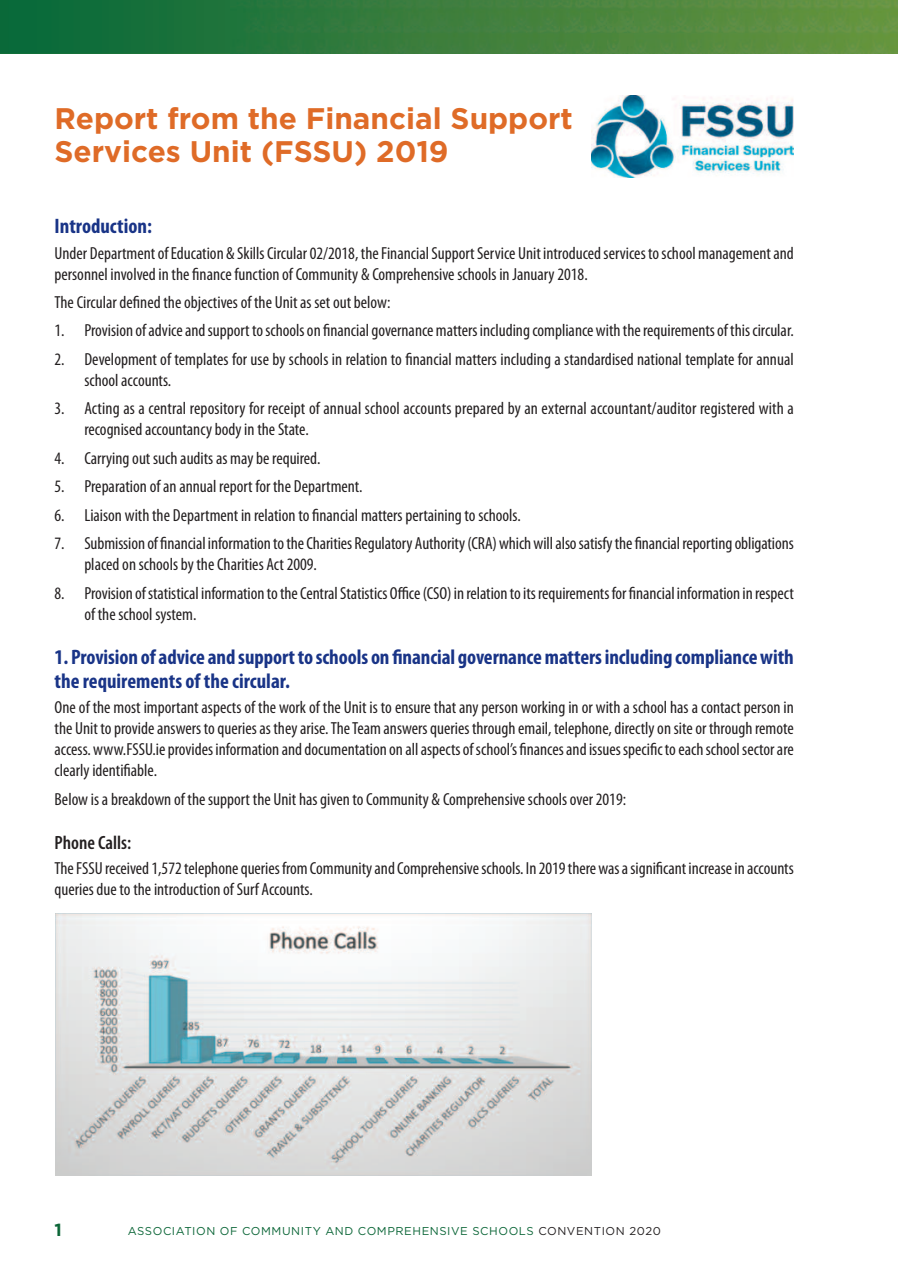
<style>
.page{position:relative;width:898px;height:1270px;background:#fff}
.page>*{position:absolute;margin:0;border:0;box-sizing:border-box;transform-origin:0 0}
.t1{font:700 29.75px/33.2px "Gotham";color:#df6b27}
.t2{font:700 condensed 21px/24.5px "Myriad Pro";letter-spacing:-.005em;color:#193487}
.t3{font:600 condensed 19.25px "Myriad Pro";color:#231f20}
.t4{font:condensed 17.5px/21px "Myriad Pro";color:#231f20}
.t5{font:700 17.5px "Gotham";color:#0c6638}
.t6{font:11.38px "Gotham";letter-spacing:.05em;color:#0c6638}
.s1{color:#231f20}
</style>
<div class="page">
<img style="left:0;top:0;width:898px;height:54px">
<img style="left:591px;top:96px;width:203px;height:82px">
<img style="left:55px;top:913px;width:536px;height:262px">
<h1 class="t1" style="left:55px;top:102px;width:520px">Report from the Financial Support<br>Services Unit (FSSU) 2019</h1>
<p class="t2" style="left:55px;top:216px;width:99px">Introduction:</p>
<p class="t4" style="left:55px;top:244px;width:741px">Under DepartmentofEducation &amp; SkillsCircular02/2018, theFinancialSupportService Unit introducedservicestoschoolmanagementand personnel involved in the finance function of Community &amp; Comprehensive schools in January 2018.</p>
<p class="t4" style="left:55px;top:293px;width:337px">The Circular defined the objectives of the Unit as set out below:</p>
<p class="t4" style="left:55px;top:322px;width:741px">1. Provision ofadviceandsupport toschoolson financialgovernancemattersincludingcompliancewith therequirementsof thiscircular.</p>
<p class="t4" style="left:84px;top:350px;width:711px;text-indent:-30px">2. Development of templates for use by schools in relation to financial matters including a standardised national template for annual school accounts.</p>
<p class="t4" style="left:84px;top:399px;width:711px;text-indent:-30px">3. Acting as a central repository for receipt of annual school accounts prepared by an external accountant/auditor registered with a recognised accountancy body in the State.</p>
<p class="t4" style="left:55px;top:449px;width:267px">4. Carrying out such audits as may be required.</p>
<p class="t4" style="left:55px;top:477px;width:309px">5. Preparation of an annual report for the Department.</p>
<p class="t4" style="left:55px;top:506px;width:468px">6. Liaison with the Department in relation to financial matters pertaining to schools.</p>
<p class="t4" style="left:84px;top:534px;width:711px;text-indent:-30px">7. Submission of financial information totheCharities Regulatory Authority(CRA)whichwillalsosatisfythe financial reportingobligations placed on schools by the Charities Act 2009.</p>
<p class="t4" style="left:84px;top:584px;width:711px;text-indent:-30px">8. Provision ofstatistical information totheCentralStatistics Office(CSO) in relation toitsrequirementsfor financial information in respect of the school system.</p>
<p class="t2" style="left:55px;top:646px;width:741px">1. Provision of advice and supportto schools on financial governancemattersincluding compliancewith the requirements of the circular.</p>
<p class="t4" style="left:55px;top:699px;width:741px;text-align:justify">One of the most important aspects of the work of the Unit is to ensure that any person working in or with a school has a contact person in the Unit toprovideanswers toqueriesas theyarise.TheTeamanswersqueries through email, telephone,directlyon siteor through remote access.www.FSSU.ieprovidesinformation anddocumentation on allaspectsofschool’s financesandissuesspecifictoeach schoolsectorare clearly identifiable.</p>
<p class="t4" style="left:55px;top:790px;width:573px">Below is a breakdown of the support the Unit has given to Community &amp; Comprehensive schools over 2019:</p>
<p class="t3" style="left:55px;top:836px;width:78px">Phone Calls:</p>
<p class="t4" style="left:55px;top:859px;width:741px">TheFSSU received1,572telephonequeriesfromCommunityandComprehensiveschools. In 2019therewasasignificant increasein accounts queries due to the introduction of Surf Accounts.</p>
<p class="t5" style="left:55px;top:1220px;width:9px">1</p>
<p class="t6" style="left:128px;top:1225px;width:535px">ASSOCIATION OF COMMUNITY AND COMPREHENSIVE SCHOOLS <span class="s1">CONVENTION 2020</span></p>
</div>
